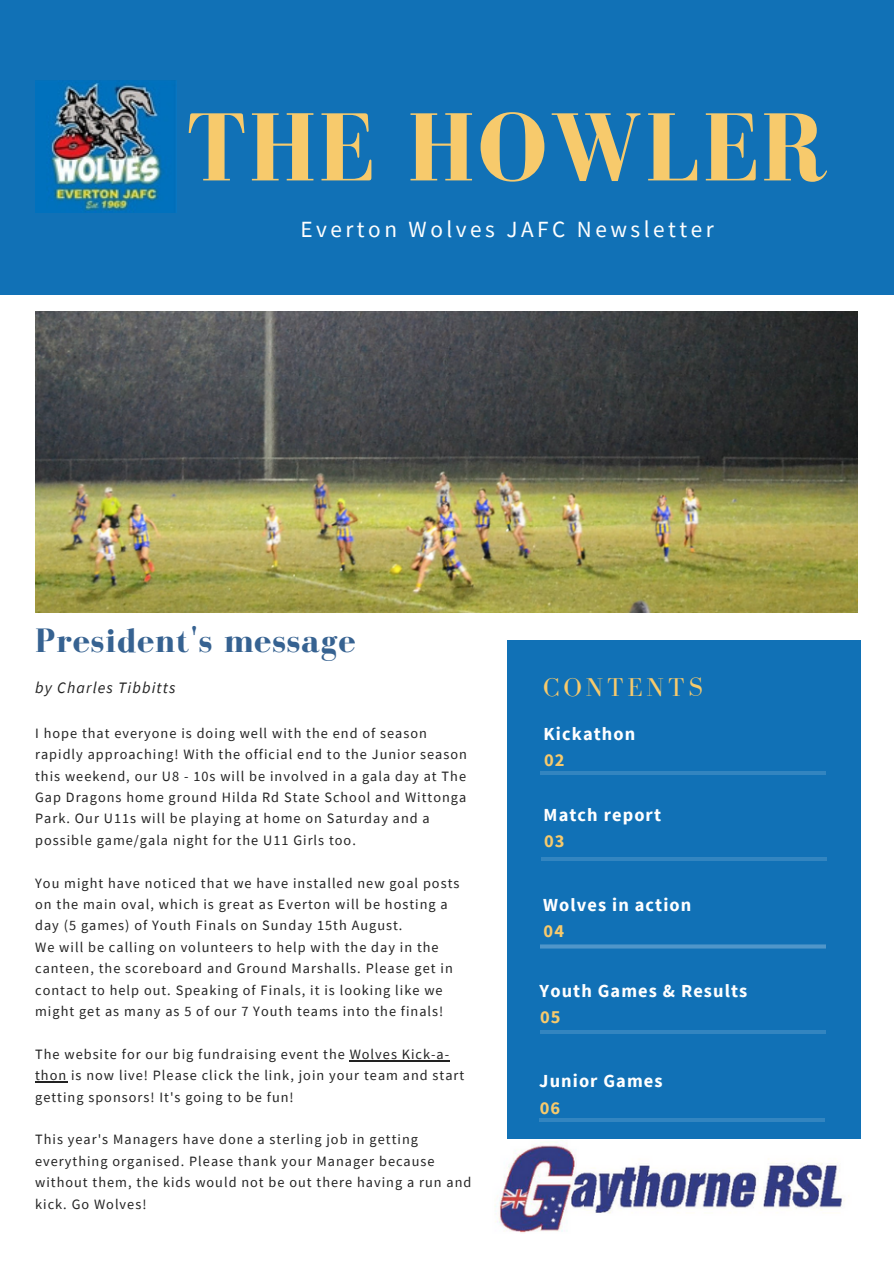
<style>
.page{position:relative;width:894px;height:1264px;background:#fff}
.page>*{position:absolute;margin:0;border:0;box-sizing:border-box;transform-origin:0 0}
.t1{font:700 99.3px "Bodoni FLF";letter-spacing:.02em;color:#f7ca6c}
.t2{font:700 34.8px "Bodoni FLF";letter-spacing:.03em;color:#366291}
.t3{font:26.55px "Bodoni FLF";letter-spacing:.15em;color:#f7ca6c}
.t4{font:23.25px "Source Sans Pro";letter-spacing:.15em;color:#fff}
.t5{font:700 18.3px "Source Sans Pro";letter-spacing:.06em;color:#fff}
.t6{font:700 18.3px "Source Sans Pro";letter-spacing:.06em;color:#f7ca6c}
.t7{font:italic 15.9px "Source Sans Pro";letter-spacing:.07em;color:#222}
.t8{font:14.25px/21.5px "Source Sans Pro";letter-spacing:.07em;color:#222}
</style>
<div class="page">
<div style="left:0;top:0;width:893px;height:294px;background:#1171b6"></div>
<div style="left:507px;top:640px;width:353px;height:585px;background:#1171b6"></div>
<hr style="left:540px;top:944px;width:285px;height:3px;background:#fff">
<hr style="left:540px;top:771px;width:285px;height:3px;background:#fff">
<img style="left:35px;top:311px;width:822px;height:301px">
<img style="left:495px;top:1138px;width:366px;height:95px">
<hr style="left:349px;top:1059px;width:101px;height:2px;background:#222">
<hr style="left:35px;top:1081px;width:32px;height:1px;background:#222">
<img style="left:35px;top:81px;width:141px;height:132px">
<hr style="left:541px;top:857px;width:285px;height:3px;background:#fff">
<svg style="left:539px;top:1118px;width:285px;height:3px"></svg>
<svg style="left:540px;top:945px;width:285px;height:4px"></svg>
<svg style="left:540px;top:1030px;width:285px;height:3px"></svg>
<p class="t1" style="left:186px;top:94px;width:643px">THE HOWLER</p>
<p class="t4" style="left:300px;top:214px;width:414px">Everton Wolves JAFC Newsletter</p>
<p class="t2" style="left:35px;top:621px;width:322px">President's message</p>
<p class="t7" style="left:35px;top:677px;width:142px">by Charles Tibbitts</p>
<p class="t8" style="left:35px;top:722px;width:433px">I hope that everyone is doing well with the end of season rapidly approaching! With the official end to the Junior season this weekend, our U8 - 10s will be involved in a gala day at The Gap Dragons home ground Hilda Rd State School and Wittonga Park. Our U11s will be playing at home on Saturday and a possible game/gala night for the U11 Girls too.</p>
<p class="t8" style="left:35px;top:871px;width:425px">You might have noticed that we have installed new goal posts on the main oval, which is great as Everton will be hosting a day (5 games) of Youth Finals on Sunday 15th August.</p>
<p class="t8" style="left:35px;top:936px;width:419px">We will be calling on volunteers to help with the day in the canteen, the scoreboard and Ground Marshalls. Please get in contact to help out. Speaking of Finals, it is looking like we might get as many as 5 of our 7 Youth teams into the finals!</p>
<p class="t8" style="left:35px;top:1043px;width:430px">The website for our big fundraising event the Wolves Kick-a&shy;thon is now live! Please click the link, join your team and start getting sponsors! It's going to be fun!</p>
<p class="t8" style="left:35px;top:1128px;width:437px">This year's Managers have done a sterling job in getting everything organised. Please thank your Manager because without them, the kids would not be out there having a run and kick. Go Wolves!</p>
<p class="t3" style="left:543px;top:672px;width:161px">CONTENTS</p>
<p class="t5" style="left:543px;top:722px;width:93px">Kickathon</p>
<p class="t6" style="left:544px;top:748px;width:22px">02</p>
<p class="t5" style="left:543px;top:802px;width:119px">Match report</p>
<p class="t6" style="left:544px;top:828px;width:22px">03</p>
<p class="t5" style="left:543px;top:892px;width:150px">Wolves in action</p>
<p class="t6" style="left:543px;top:918px;width:22px">04</p>
<p class="t5" style="left:539px;top:979px;width:209px">Youth Games &amp; Results</p>
<p class="t6" style="left:540px;top:1005px;width:22px">05</p>
<p class="t5" style="left:539px;top:1069px;width:125px">Junior Games</p>
<p class="t6" style="left:539px;top:1095px;width:22px">06</p>
</div>
